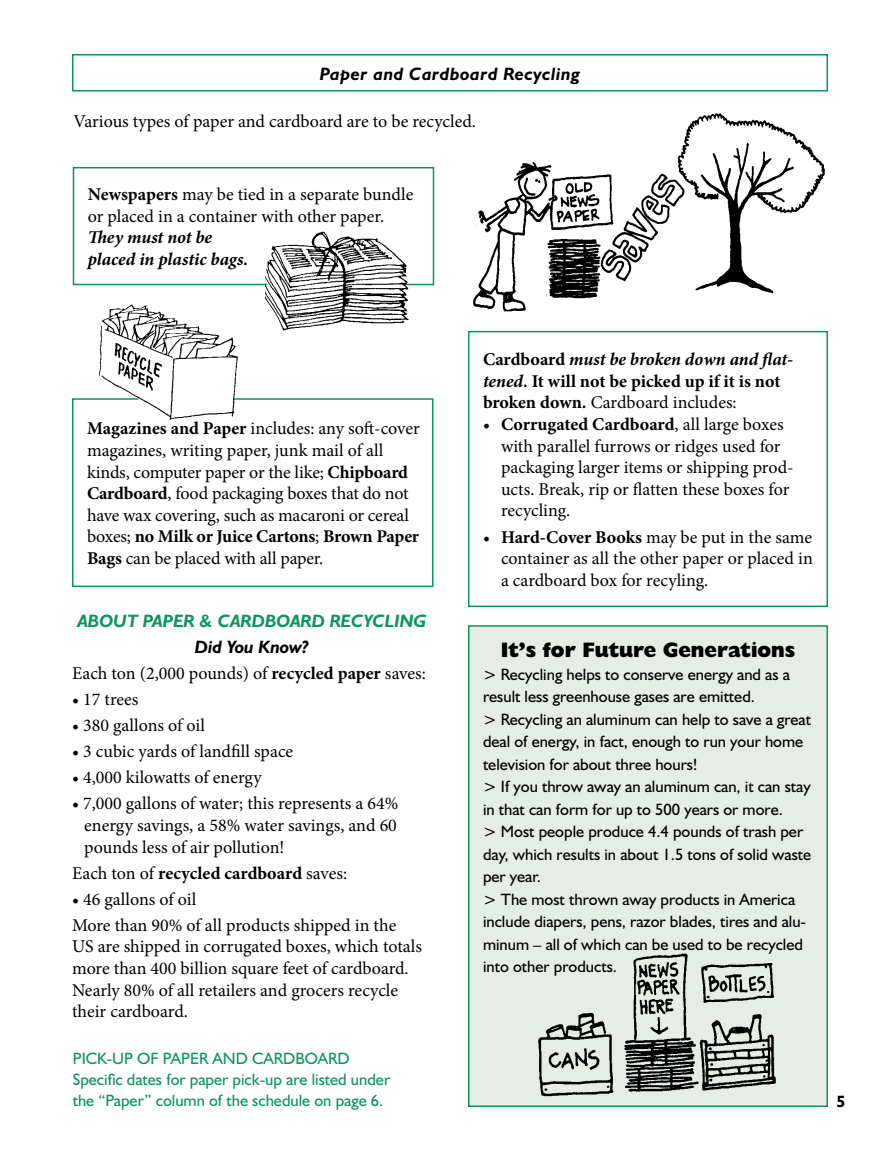
<style>
.page{position:relative;width:891px;height:1161px;background:#fff}
.page>*{position:absolute;margin:0;border:0;box-sizing:border-box;transform-origin:0 0}
.t1{font:800 21px "Humanist 521 BT";color:#000}
.t2{font:18px/21.6px "Minion Pro";letter-spacing:-.005em;color:#000}
.t3{font:700 18px/21.6px "Minion Pro";color:#000}
.t4{font:italic 700 18px/21.6px "Minion Pro";color:#000}
.t5{font:italic 700 18px "Humanist 521 BT";color:#0e945f}
.t6{font:italic 700 18px "Humanist 521 BT";letter-spacing:.03em;color:#000}
.t7{font:italic 700 18px "Humanist 521 BT";color:#000}
.t8{font:16.5px/22.5px "Humanist 521 BT";color:#000}
.t9{font:16.5px/21px "Humanist 521 BT";color:#0e945f}
.t10{font:700 16.5px "Humanist 521 BT";color:#000}
.s1{font-weight:700}
.s2{font-weight:400}
.s3{font-style:italic}
</style>
<div class="page">
<div style="left:72px;top:54px;width:756px;height:38px;border:2px solid #0e945f"></div>
<div style="left:73px;top:167px;width:361px;height:118px;border:2px solid #0e945f"></div>
<div style="left:72px;top:398px;width:362px;height:189px;border:2px solid #0e945f"></div>
<div style="left:468px;top:331px;width:360px;height:276px;border:2px solid #0e945f"></div>
<img style="left:473px;top:113px;width:353px;height:199px">
<img style="left:266px;top:231px;width:144px;height:100px">
<img style="left:98px;top:304px;width:141px;height:116px">
<div style="left:469px;top:626px;width:358px;height:480px;background:#e6ede7"></div>
<div style="left:468px;top:625px;width:360px;height:482px;border:2px solid #0e945f"></div>
<img style="left:538px;top:953px;width:238px;height:144px">
<p class="t6" style="left:320px;top:62px;width:262px">Paper and Cardboard Recycling</p>
<p class="t2" style="left:74px;top:111px;width:404px">Various types of paper and cardboard are to be recycled.</p>
<p class="t2" style="left:88px;top:184px;width:327px"><span class="s1">Newspapers</span> may be tied in a separate bundle or placed in a container with other paper.</p>
<p class="t4" style="left:88px;top:227px;width:162px">They must not be placed in plastic bags.</p>
<p class="t2" style="left:87px;top:418px;width:334px"><span class="s1">Magazines and Paper</span> includes: any soft-cover magazines, writing paper, junk mail of all kinds, computer paper or the like; <span class="s1">Chipboard Cardboard</span>, food packaging boxes that do not have wax covering, such as macaroni or cereal boxes; <span class="s1">no Milk or Juice Cartons</span>; <span class="s1">Brown Paper Bags</span> can be placed with all paper.</p>
<p class="t5" style="left:77px;top:609px;width:351px">ABOUT PAPER &amp; CARDBOARD RECYCLING</p>
<p class="t7" style="left:195px;top:635px;width:116px">Did You Know?</p>
<p class="t2" style="left:72px;top:662px;width:355px">Each ton (2,000 pounds) of <span class="s1">recycled paper</span> saves:</p>
<p class="t2" style="left:72px;top:688px;width:68px">• 17 trees</p>
<p class="t2" style="left:72px;top:715px;width:134px">• 380 gallons of oil</p>
<p class="t2" style="left:72px;top:741px;width:223px">• 3 cubic yards of landfill space</p>
<p class="t2" style="left:72px;top:767px;width:191px">• 4,000 kilowatts of energy</p>
<p class="t2" style="left:84px;top:793px;width:316px;text-align:justify;text-indent:-12px">• 7,000 gallons of water; this represents a 64% energy savings, a 58% water savings, and 60 pounds less of air pollution!</p>
<p class="t3" style="left:72px;top:862px;width:277px"><span class="s2">Each ton of</span> recycled cardboard <span class="s2">saves:</span></p>
<p class="t2" style="left:72px;top:886px;width:326px;line-height:26.1px">• 46 gallons of oil<br>More than 90% of all products shipped in the</p>
<p class="t2" style="left:72px;top:936px;width:352px">US are shipped in corrugated boxes, which totals more than 400 billion square feet of cardboard.<br>Nearly 80% of all retailers and grocers recycle their cardboard.</p>
<p class="t9" style="left:73px;top:1048px;width:319px">PICK-UP OF PAPER AND CARDBOARD<br>Specific dates for paper pick-up are listed under the “Paper” column of the schedule on page 6.</p>
<p class="t3" style="left:483px;top:349px;width:312px">Cardboard <span class="s3">must be broken down and flat&shy;tened</span>. It will not be picked up if it is not broken down<span class="s3">.</span> <span class="s2">Cardboard includes:</span></p>
<p class="t2" style="left:501px;top:414px;width:294px;text-indent:-18px">• <span class="s1">Corrugated Cardboard</span>, all large boxes with parallel furrows or ridges used for packaging larger items or shipping prod&shy;ucts. Break, rip or flatten these boxes for recycling.</p>
<p class="t2" style="left:501px;top:526px;width:313px;text-align:justify;text-indent:-18px">• <span class="s1">Hard-Cover Books</span> may be put in the same container as all the other paper or placed in a cardboard box for recyling.</p>
<p class="t1" style="left:501px;top:637px;width:296px">It’s for Future Generations</p>
<p class="t8" style="left:483px;top:662px;width:330px">&gt; Recycling helps to conserve energy and as a result less greenhouse gases are emitted.<br>&gt; Recycling an aluminum can help to save a great deal of energy, in fact, enough to run your home television for about three hours!<br>&gt; If you throw away an aluminum can, it can stay in that can form for up to 500 years or more.<br>&gt; Most people produce 4.4 pounds of trash per day, which results in about 1.5 tons of solid waste per year.<br>&gt; The most thrown away products in America include diapers, pens, razor blades, tires and alu&shy;minum – all of which can be used to be recycled into other products.</p>
<p class="t10" style="left:836px;top:1091px;width:10px">5</p>
</div>
